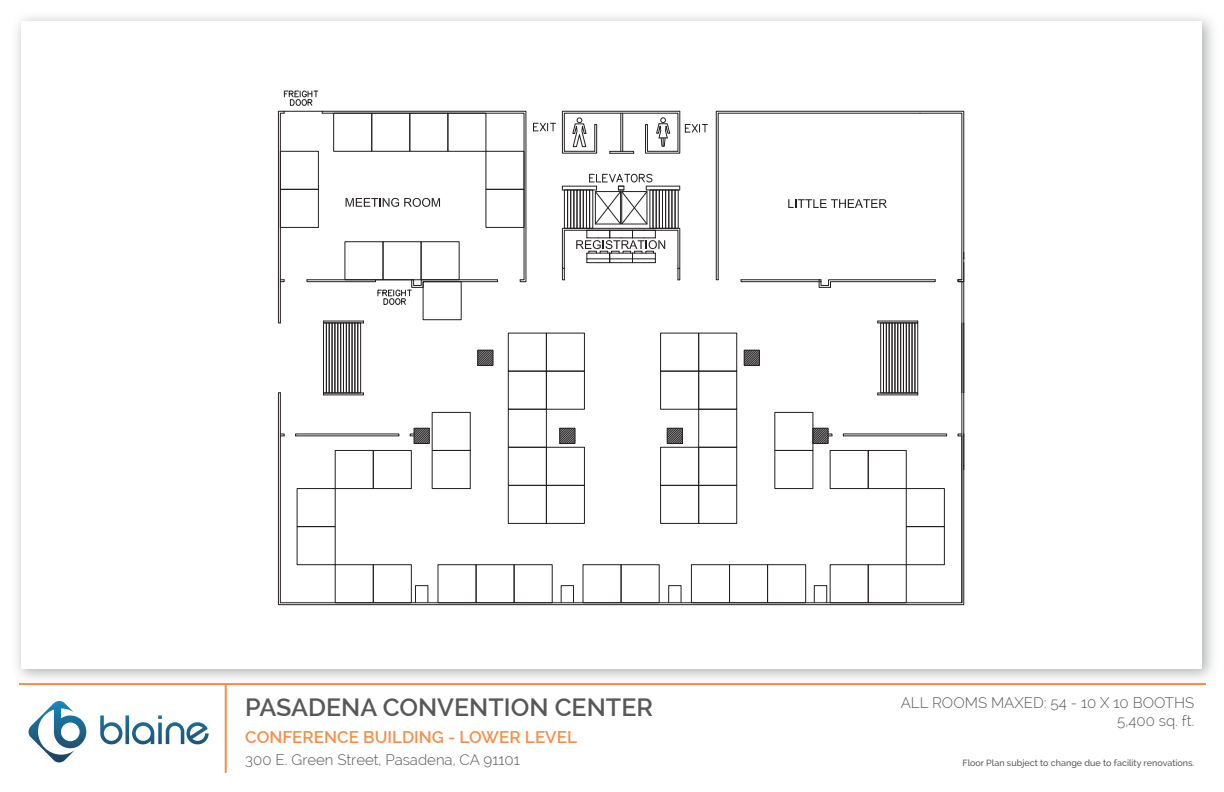
<style>
.page{position:relative;width:1224px;height:792px;background:#fff}
.page>*{position:absolute;margin:0;border:0;box-sizing:border-box;transform-origin:0 0}
.t1{font:600 25px "Raleway";color:#57585a}
.t2{font:600 17px "Raleway";color:#f68f46}
.t3{font:300 15px/18px "Raleway";color:#57585a;text-align:right}
.t4{font:500 9px "Raleway";color:#57585a}
</style>
<div class="page">
<div style="left:915px;top:323px;width:3px;height:70px;border:1px solid #231f20"></div>
<svg style="left:533px;top:123px;width:23px;height:9px"></svg>
<div style="left:909px;top:323px;width:3px;height:70px;border:1px solid #231f20"></div>
<div style="left:329px;top:323px;width:3px;height:70px;border:1px solid #231f20"></div>
<div style="left:323px;top:323px;width:4px;height:70px;border:1px solid #231f20"></div>
<hr style="left:964px;top:282px;width:1px;height:152px;background:#231f20">
<div style="left:355px;top:323px;width:3px;height:70px;border:1px solid #231f20"></div>
<div style="left:346px;top:323px;width:3px;height:70px;border:1px solid #231f20"></div>
<div style="left:341px;top:323px;width:3px;height:70px;border:1px solid #231f20"></div>
<div style="left:358px;top:323px;width:3px;height:70px;border:1px solid #231f20"></div>
<div style="left:352px;top:323px;width:3px;height:70px;border:1px solid #231f20"></div>
<div style="left:349px;top:323px;width:3px;height:70px;border:1px solid #231f20"></div>
<div style="left:912px;top:323px;width:3px;height:70px;border:1px solid #231f20"></div>
<div style="left:906px;top:323px;width:3px;height:70px;border:1px solid #231f20"></div>
<div style="left:326px;top:323px;width:3px;height:70px;border:1px solid #231f20"></div>
<div style="left:338px;top:323px;width:3px;height:70px;border:1px solid #231f20"></div>
<div style="left:335px;top:323px;width:3px;height:70px;border:1px solid #231f20"></div>
<div style="left:332px;top:323px;width:3px;height:70px;border:1px solid #231f20"></div>
<div style="left:901px;top:323px;width:3px;height:70px;border:1px solid #231f20"></div>
<hr style="left:878px;top:321px;width:40px;height:1px;background:#231f20">
<hr style="left:878px;top:323px;width:40px;height:1px;background:#231f20">
<svg style="left:278px;top:90px;width:248px;height:234px"></svg>
<svg style="left:477px;top:350px;width:16px;height:16px"></svg>
<svg style="left:744px;top:350px;width:16px;height:16px"></svg>
<hr style="left:962px;top:282px;width:1px;height:154px;background:#231f20">
<svg style="left:718px;top:113px;width:247px;height:175px"></svg>
<div style="left:898px;top:323px;width:3px;height:70px;border:1px solid #231f20"></div>
<div style="left:895px;top:323px;width:3px;height:70px;border:1px solid #231f20"></div>
<div style="left:892px;top:323px;width:3px;height:70px;border:1px solid #231f20"></div>
<div style="left:889px;top:323px;width:3px;height:70px;border:1px solid #231f20"></div>
<div style="left:886px;top:323px;width:3px;height:70px;border:1px solid #231f20"></div>
<div style="left:883px;top:323px;width:3px;height:70px;border:1px solid #231f20"></div>
<hr style="left:964px;top:434px;width:1px;height:32px;background:#231f20">
<svg style="left:278px;top:392px;width:686px;height:213px"></svg>
<svg style="left:716px;top:111px;width:248px;height:169px"></svg>
<svg style="left:562px;top:111px;width:146px;height:43px"></svg>
<div style="left:373px;top:565px;width:38px;height:38px;border:1px solid #231f20"></div>
<div style="left:476px;top:565px;width:38px;height:38px;border:1px solid #231f20"></div>
<div style="left:514px;top:565px;width:38px;height:38px;border:1px solid #231f20"></div>
<div style="left:621px;top:565px;width:38px;height:38px;border:1px solid #231f20"></div>
<div style="left:691px;top:565px;width:39px;height:38px;border:1px solid #231f20"></div>
<div style="left:729px;top:565px;width:39px;height:38px;border:1px solid #231f20"></div>
<div style="left:767px;top:565px;width:39px;height:38px;border:1px solid #231f20"></div>
<div style="left:868px;top:565px;width:38px;height:38px;border:1px solid #231f20"></div>
<div style="left:906px;top:488px;width:39px;height:39px;border:1px solid #231f20"></div>
<div style="left:508px;top:371px;width:39px;height:38px;border:1px solid #231f20"></div>
<div style="left:546px;top:371px;width:39px;height:38px;border:1px solid #231f20"></div>
<div style="left:660px;top:371px;width:39px;height:38px;border:1px solid #231f20"></div>
<div style="left:699px;top:371px;width:38px;height:38px;border:1px solid #231f20"></div>
<div style="left:508px;top:409px;width:39px;height:38px;border:1px solid #231f20"></div>
<div style="left:699px;top:409px;width:38px;height:38px;border:1px solid #231f20"></div>
<div style="left:335px;top:450px;width:38px;height:39px;border:1px solid #231f20"></div>
<div style="left:868px;top:450px;width:38px;height:39px;border:1px solid #231f20"></div>
<div style="left:830px;top:450px;width:38px;height:39px;border:1px solid #231f20"></div>
<div style="left:373px;top:450px;width:38px;height:39px;border:1px solid #231f20"></div>
<div style="left:297px;top:526px;width:38px;height:39px;border:1px solid #231f20"></div>
<div style="left:906px;top:526px;width:39px;height:39px;border:1px solid #231f20"></div>
<div style="left:508px;top:447px;width:39px;height:39px;border:1px solid #231f20"></div>
<div style="left:508px;top:485px;width:39px;height:39px;border:1px solid #231f20"></div>
<div style="left:699px;top:485px;width:38px;height:39px;border:1px solid #231f20"></div>
<div style="left:699px;top:447px;width:38px;height:39px;border:1px solid #231f20"></div>
<div style="left:660px;top:485px;width:39px;height:39px;border:1px solid #231f20"></div>
<div style="left:546px;top:485px;width:39px;height:39px;border:1px solid #231f20"></div>
<div style="left:423px;top:282px;width:38px;height:38px;border:1px solid #231f20"></div>
<div style="left:421px;top:242px;width:38px;height:38px;border:1px solid #231f20"></div>
<div style="left:383px;top:242px;width:38px;height:38px;border:1px solid #231f20"></div>
<div style="left:410px;top:113px;width:38px;height:38px;border:1px solid #231f20"></div>
<div style="left:334px;top:113px;width:38px;height:38px;border:1px solid #231f20"></div>
<div style="left:372px;top:113px;width:38px;height:38px;border:1px solid #231f20"></div>
<div style="left:280px;top:151px;width:39px;height:38px;border:1px solid #231f20"></div>
<div style="left:280px;top:189px;width:39px;height:39px;border:1px solid #231f20"></div>
<div style="left:486px;top:189px;width:38px;height:39px;border:1px solid #231f20"></div>
<div style="left:660px;top:447px;width:39px;height:39px;border:1px solid #231f20"></div>
<div style="left:546px;top:447px;width:39px;height:39px;border:1px solid #231f20"></div>
<div style="left:546px;top:333px;width:39px;height:38px;border:1px solid #231f20"></div>
<div style="left:660px;top:333px;width:39px;height:38px;border:1px solid #231f20"></div>
<div style="left:432px;top:412px;width:38px;height:39px;border:1px solid #231f20"></div>
<div style="left:775px;top:412px;width:38px;height:39px;border:1px solid #231f20"></div>
<svg style="left:562px;top:174px;width:119px;height:107px"></svg>
<hr style="left:19px;top:683px;width:1187px;height:2px;background:#f68f46">
<hr style="left:225px;top:685px;width:2px;height:88px;background:#f68f46">
<svg style="left:28px;top:701px;width:181px;height:62px"></svg>
<p class="t1" style="left:245px;top:693px;width:410px">PASADENA CONVENTION CENTER</p>
<p class="t2" style="left:245px;top:727px;width:333px">CONFERENCE BUILDING - LOWER LEVEL</p>
<p class="t3" style="left:245px;top:751px;width:276px">300 E. Green Street, Pasadena, CA 91101</p>
<p class="t3" style="left:901px;top:694px;width:295px">ALL ROOMS MAXED: 54 - 10 X 10 BOOTHS<br>5,400 sq. ft.</p>
<p class="t4" style="left:962px;top:757px;width:233px">Floor Plan subject to change due to facility renovations.</p>
</div>
